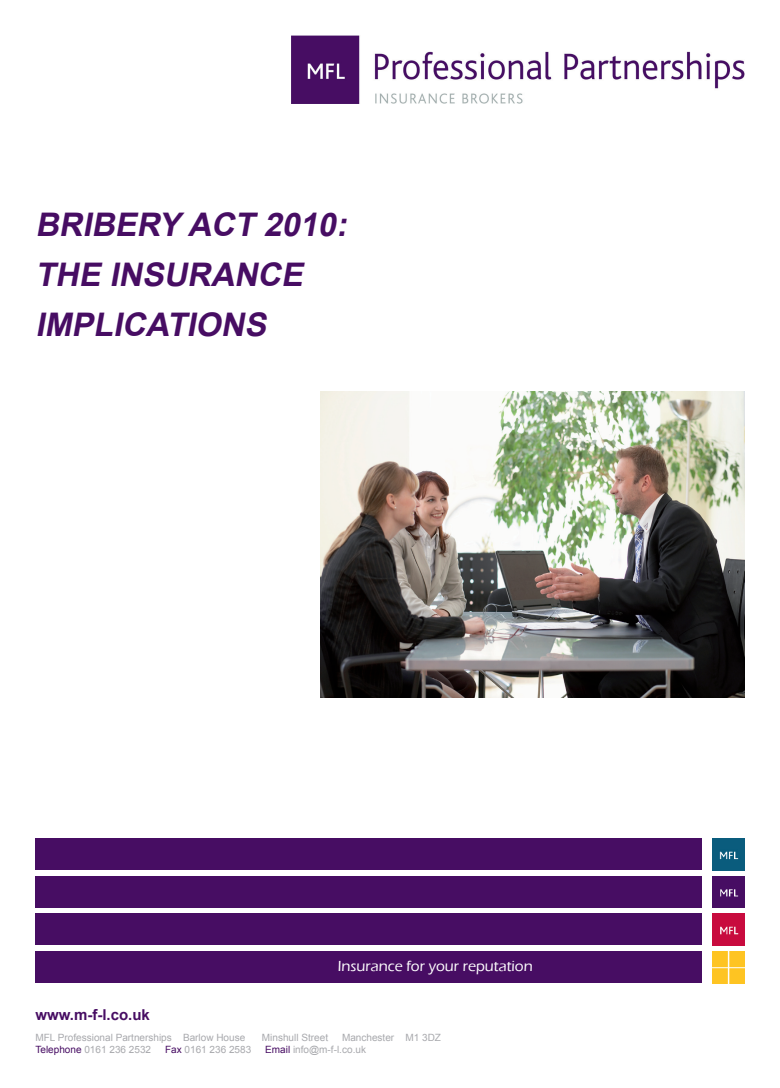
<style>
.page{position:relative;width:780px;height:1088px;background:#fff}
.page>*{position:absolute;margin:0;border:0;box-sizing:border-box;transform-origin:0 0}
.t1{font:italic 700 32.5px/50px "Arial";color:#470d63}
.t2{font:500 15px "Eras ITC";color:#fff}
.t3{font:700 15px "Arial";color:#470d63}
.t4{font:10px "Arial";color:#a8a9ad}
.s1{color:#470d63}
</style>
<div class="page">
<div style="left:35px;top:951px;width:666px;height:32px;background:#470d63"></div>
<div style="left:35px;top:913px;width:666px;height:32px;background:#470d63"></div>
<div style="left:35px;top:876px;width:666px;height:31px;background:#470d63"></div>
<div style="left:35px;top:838px;width:666px;height:32px;background:#470d63"></div>
<img style="left:712px;top:838px;width:32px;height:32px">
<img style="left:712px;top:951px;width:32px;height:32px">
<img style="left:712px;top:876px;width:32px;height:32px">
<img style="left:712px;top:914px;width:32px;height:31px">
<img style="left:291px;top:35px;width:453px;height:69px">
<img style="left:320px;top:392px;width:424px;height:305px">
<h1 class="t1" style="left:35px;top:201px;width:321px">BRIBERY ACT 2010:<br>THE INSURANCE<br>IMPLICATIONS</h1>
<h2 class="t3" style="left:35px;top:1004px;width:116px">www.m-f-l.co.uk</h2>
<h2 class="t2" style="left:338px;top:957px;width:196px">Insurance for your reputation</h2>
<p class="t4" style="left:35px;top:1030px;width:211px">MFL Professional Partnerships Barlow House</p>
<p class="t4" style="left:262px;top:1030px;width:68px">Minshull Street</p>
<p class="t4" style="left:342px;top:1030px;width:100px">Manchester M1 3DZ</p>
<p class="t4" style="left:35px;top:1042px;width:117px"><span class="s1">Telephone</span> 0161 236 2532</p>
<p class="t4" style="left:165px;top:1042px;width:88px"><span class="s1">Fax</span> 0161 236 2583</p>
<p class="t4" style="left:265px;top:1042px;width:102px"><span class="s1">Email</span> info@m-f-l.co.uk</p>
</div>
